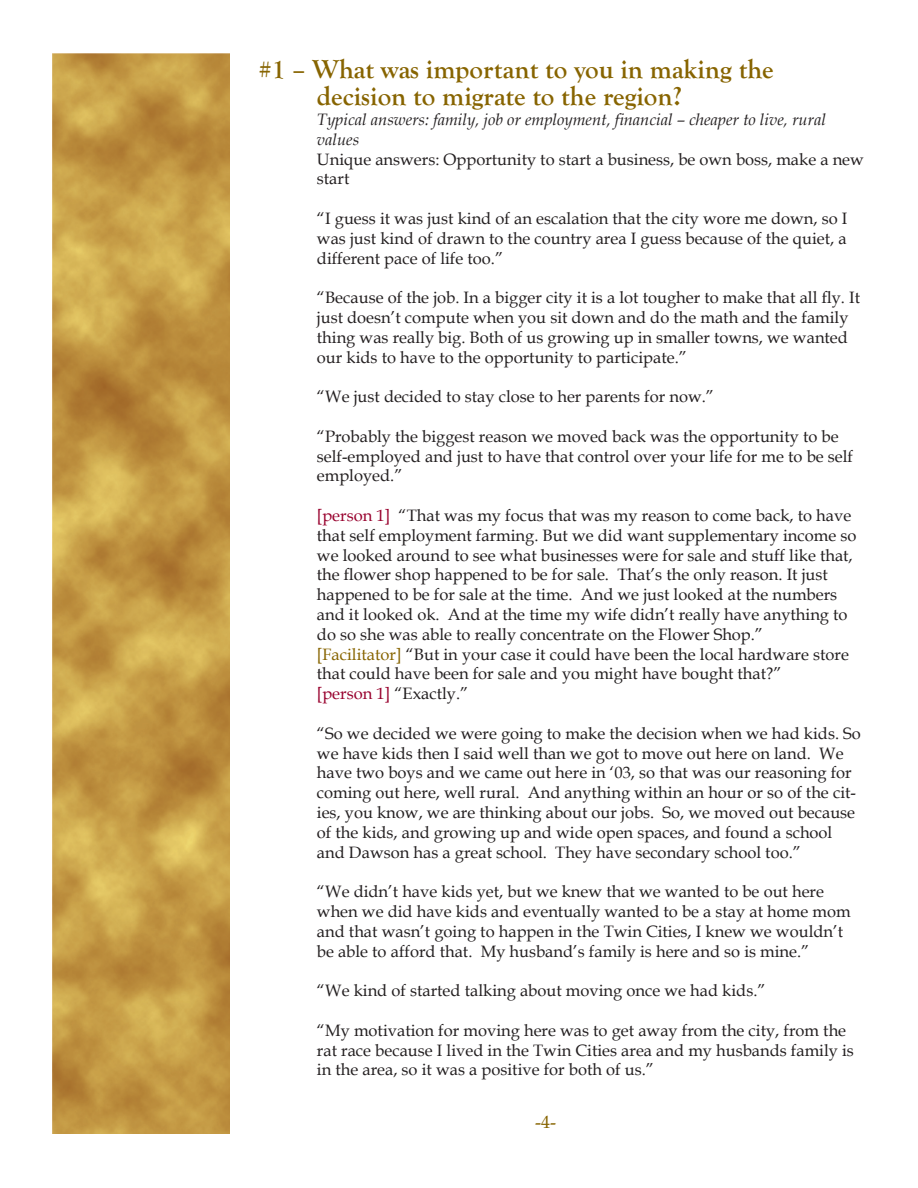
<style>
.page{position:relative;width:918px;height:1188px;background:#fff}
.page>*{position:absolute;margin:0;border:0;box-sizing:border-box;transform-origin:0 0}
.t1{font:700 27px/27px "Goudy Old Style T";color:#876400}
.t2{font:18px "Book Antiqua";color:#876400}
.t3{font:16.5px/19.8px "Book Antiqua";color:#231f20}
.t4{font:italic 16.5px/19.8px "Book Antiqua";color:#231f20}
.s1{color:#98012d}
.s2{color:#876400}
</style>
<div class="page">
<img style="left:53px;top:53px;width:177px;height:1080px">
<h1 class="t1" style="left:317px;top:56px;width:458px;text-indent:-59px">#1 – What was important to you in making the decision to migrate to the region?</h1>
<p class="t4" style="left:317px;top:109px;width:511px">Typical answers: family, job or employment, financial – cheaper to live, rural values</p>
<p class="t3" style="left:317px;top:149px;width:549px">Unique answers: Opportunity to start a business, be own boss, make a new start</p>
<p class="t3" style="left:317px;top:208px;width:532px;text-align:justify">“I guess it was just kind of an escalation that the city wore me down, so I was just kind of drawn to the country area I guess because of the quiet, a different pace of life too.”</p>
<p class="t3" style="left:317px;top:287px;width:545px">“Because of the job. In a bigger city it is a lot tougher to make that all fly. It just doesn’t compute when you sit down and do the math and the family thing was really big. Both of us growing up in smaller towns, we wanted our kids to have to the opportunity to participate.”</p>
<p class="t3" style="left:317px;top:386px;width:399px">“We just decided to stay close to her parents for now.”</p>
<p class="t3" style="left:317px;top:426px;width:538px">“Probably the biggest reason we moved back was the opportunity to be self-employed and just to have that control over your life for me to be self employed.”</p>
<p class="t3" style="left:317px;top:505px;width:541px"><span class="s1">[person 1]</span> “That was my focus that was my reason to come back, to have that self employment farming. But we did want supplementary income so we looked around to see what businesses were for sale and stuff like that, the flower shop happened to be for sale. That’s the only reason. It just happened to be for sale at the time. And we just looked at the numbers and it looked ok. And at the time my wife didn’t really have anything to do so she was able to really concentrate on the Flower Shop.”<br><span class="s2">[Facilitator]</span> “But in your case it could have been the local hardware store that could have been for sale and you might have bought that?”<br><span class="s1">[person 1]</span> “Exactly.”</p>
<p class="t3" style="left:317px;top:723px;width:546px">“So we decided we were going to make the decision when we had kids. So we have kids then I said well than we got to move out here on land. We have two boys and we came out here in ‘03, so that was our reasoning for coming out here, well rural. And anything within an hour or so of the cit&shy;ies, you know, we are thinking about our jobs. So, we moved out because of the kids, and growing up and wide open spaces, and found a school and Dawson has a great school. They have secondary school too.”</p>
<p class="t3" style="left:317px;top:881px;width:535px">“We didn’t have kids yet, but we knew that we wanted to be out here when we did have kids and eventually wanted to be a stay at home mom and that wasn’t going to happen in the Twin Cities, I knew we wouldn’t be able to afford that. My husband’s family is here and so is mine.”</p>
<p class="t3" style="left:317px;top:980px;width:450px">“We kind of started talking about moving once we had kids.”</p>
<p class="t3" style="left:317px;top:1020px;width:539px">“My motivation for moving here was to get away from the city, from the rat race because I lived in the Twin Cities area and my husbands family is in the area, so it was a positive for both of us.”</p>
<p class="t2" style="left:535px;top:1109px;width:22px">-4-</p>
</div>
